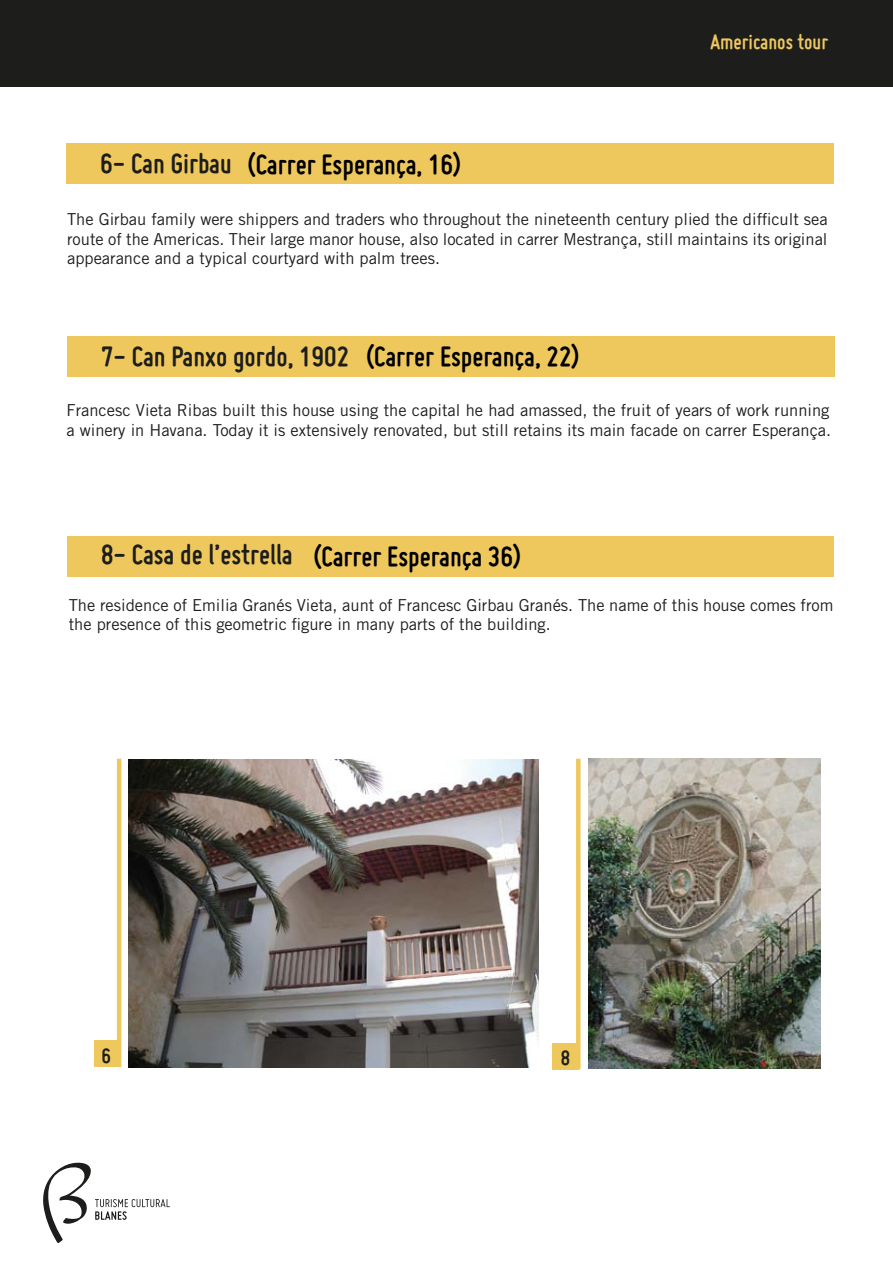
<style>
.page{position:relative;width:893px;height:1263px;background:#fff}
.page>*{position:absolute;margin:0;border:0;box-sizing:border-box;transform-origin:0 0}
.t1{font:700 30px "Miso";color:#000}
.t2{font:700 30px "Miso";color:#1d1d1b}
.t3{font:700 25.5px "Miso";color:#000}
.t4{font:700 22.5px "Miso";color:#eec760}
.t5{font:700 22.5px "Miso";color:#1d1d1b}
.t6{font:16.5px/19.8px "Trade Gothic LT Std";color:#1d1d1b}
.s1{font-size:24px}
.s2{color:#1d1d1b}
</style>
<div class="page">
<div style="left:66px;top:144px;width:768px;height:40px;background:#eec75d"></div>
<div style="left:0;top:0;width:893px;height:86px;background:#1d1d1b"></div>
<svg style="left:43px;top:1163px;width:127px;height:80px"></svg>
<div style="left:95px;top:1040px;width:26px;height:27px;background:#eec75d"></div>
<hr style="left:117px;top:759px;width:4px;height:308px;background:#eec75d">
<div style="left:552px;top:1043px;width:26px;height:26px;background:#eec75d"></div>
<div style="left:576px;top:759px;width:5px;height:310px;background:#eec75d"></div>
<img style="left:588px;top:759px;width:233px;height:309px">
<img style="left:129px;top:760px;width:409px;height:307px">
<div style="left:67px;top:336px;width:767px;height:40px;background:#eec75d"></div>
<div style="left:67px;top:536px;width:766px;height:40px;background:#eec75d"></div>
<h3 class="t4" style="left:710px;top:29px;width:119px">Americanos tour</h3>
<h2 class="t3" style="left:258px;top:147px;width:185px"><span class="s1">(</span>Passeig de Dintre, 34)</h2>
<h1 class="t1" style="left:248px;top:147px;width:215px">(Carrer Esperança, 16)</h1>
<h1 class="t2" style="left:100px;top:147px;width:133px">6- Can Girbau</h1>
<p class="t6" style="left:67px;top:209px;width:762px;text-align:justify">The Girbau family were shippers and traders who throughout the nineteenth century plied the difficult sea route of the Americas. Their large manor house, also located in carrer Mestrança, still maintains its original appearance and a typical courtyard with palm trees.</p>
<h1 class="t2" style="left:101px;top:339px;width:250px">7- Can Panxo gordo, 1902</h1>
<h1 class="t1" style="left:366px;top:339px;width:215px">(Carrer Esperança, 22)</h1>
<p class="t6" style="left:67px;top:400px;width:766px">Francesc Vieta Ribas built this house using the capital he had amassed, the fruit of years of work running a winery in Havana. Today it is extensively renovated, but still retains its main facade on carrer Esperança.</p>
<h1 class="t1" style="left:101px;top:539px;width:421px"><span class="s2">8- Casa de l’estrella</span> (Carrer Esperança 36)</h1>
<p class="t6" style="left:69px;top:595px;width:766px">The residence of Emilia Granés Vieta, aunt of Francesc Girbau Granés. The name of this house comes from the presence of this geometric figure in many parts of the building.</p>
<h3 class="t5" style="left:102px;top:1042px;width:11px">6</h3>
<h3 class="t5" style="left:561px;top:1045px;width:11px">8</h3>
</div>
